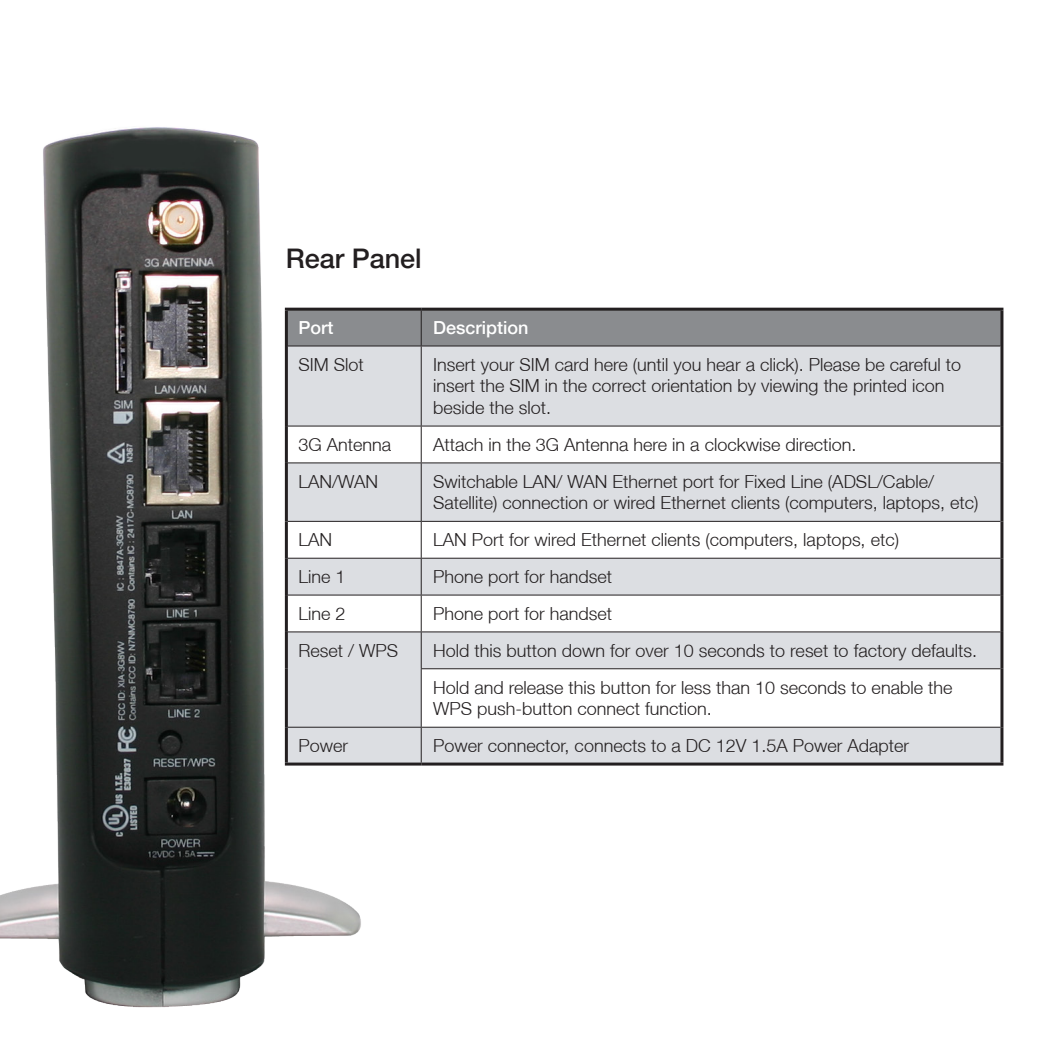
<style>
.page{position:relative;width:1063px;height:1063px;background:#fff}
.page>*{position:absolute;margin:0;border:0;box-sizing:border-box;transform-origin:0 0}
.t1{font:500 27px "Helvetica Neue LT";color:#231f20}
.Table_03_Text{font:300 18px/21.6px "Helvetica Neue LT";color:#231f20}
.Table_01_Heading{font:500 18px "Helvetica Neue LT";color:#fff}
</style>
<div class="page">
<img style="left:0;top:127px;width:374px;height:881px">
<div style="left:288px;top:311px;width:712px;height:34px;background:#8a8c8f"></div>
<svg style="left:288px;top:347px;width:712px;height:416px;fill:#dcdee2"></svg>
<hr style="left:421px;top:346px;width:1px;height:80px;background:#231f20">
<hr style="left:288px;top:426px;width:133px;height:1px;background:#231f20">
<hr style="left:421px;top:426px;width:579px;height:1px;background:#231f20">
<hr style="left:421px;top:426px;width:1px;height:37px;background:#231f20">
<hr style="left:288px;top:462px;width:133px;height:1px;background:#231f20">
<hr style="left:421px;top:462px;width:579px;height:1px;background:#231f20">
<hr style="left:421px;top:463px;width:1px;height:58px;background:#231f20">
<hr style="left:288px;top:521px;width:133px;height:1px;background:#231f20">
<hr style="left:421px;top:521px;width:579px;height:1px;background:#231f20">
<hr style="left:421px;top:522px;width:1px;height:36px;background:#231f20">
<hr style="left:288px;top:558px;width:133px;height:1px;background:#231f20">
<hr style="left:421px;top:558px;width:579px;height:1px;background:#231f20">
<hr style="left:421px;top:559px;width:1px;height:36px;background:#231f20">
<hr style="left:288px;top:595px;width:133px;height:1px;background:#231f20">
<hr style="left:421px;top:595px;width:579px;height:1px;background:#231f20">
<hr style="left:421px;top:595px;width:1px;height:37px;background:#231f20">
<hr style="left:288px;top:631px;width:133px;height:1px;background:#231f20">
<hr style="left:421px;top:631px;width:579px;height:1px;background:#231f20">
<hr style="left:421px;top:632px;width:1px;height:36px;background:#231f20">
<hr style="left:421px;top:668px;width:579px;height:1px;background:#231f20">
<hr style="left:421px;top:669px;width:1px;height:58px;background:#231f20">
<hr style="left:288px;top:727px;width:133px;height:1px;background:#231f20">
<hr style="left:421px;top:727px;width:579px;height:1px;background:#231f20">
<hr style="left:421px;top:728px;width:1px;height:35px;background:#231f20">
<hr style="left:288px;top:345px;width:133px;height:2px;background:#231f20">
<hr style="left:421px;top:345px;width:579px;height:2px;background:#231f20">
<hr style="left:285px;top:308px;width:136px;height:3px;background:#231f20">
<hr style="left:285px;top:311px;width:3px;height:35px;background:#231f20">
<hr style="left:421px;top:308px;width:582px;height:3px;background:#231f20">
<hr style="left:1000px;top:311px;width:3px;height:35px;background:#231f20">
<hr style="left:285px;top:346px;width:3px;height:80px;background:#231f20">
<hr style="left:1000px;top:346px;width:3px;height:80px;background:#231f20">
<hr style="left:285px;top:426px;width:3px;height:37px;background:#231f20">
<hr style="left:1000px;top:426px;width:3px;height:37px;background:#231f20">
<hr style="left:285px;top:463px;width:3px;height:58px;background:#231f20">
<hr style="left:1000px;top:463px;width:3px;height:58px;background:#231f20">
<hr style="left:285px;top:521px;width:3px;height:37px;background:#231f20">
<hr style="left:1000px;top:521px;width:3px;height:37px;background:#231f20">
<hr style="left:285px;top:558px;width:3px;height:37px;background:#231f20">
<hr style="left:1000px;top:558px;width:3px;height:37px;background:#231f20">
<hr style="left:285px;top:595px;width:3px;height:37px;background:#231f20">
<hr style="left:1000px;top:595px;width:3px;height:37px;background:#231f20">
<hr style="left:285px;top:632px;width:3px;height:37px;background:#231f20">
<hr style="left:285px;top:669px;width:3px;height:58px;background:#231f20">
<hr style="left:1000px;top:632px;width:3px;height:37px;background:#231f20">
<hr style="left:1000px;top:669px;width:3px;height:58px;background:#231f20">
<hr style="left:285px;top:727px;width:3px;height:36px;background:#231f20">
<hr style="left:1000px;top:727px;width:3px;height:36px;background:#231f20">
<hr style="left:285px;top:763px;width:136px;height:3px;background:#231f20">
<hr style="left:421px;top:763px;width:582px;height:3px;background:#231f20">
<hr style="left:421px;top:311px;width:1px;height:35px;background:#231f20">
<p class="t1" style="left:286px;top:242px;width:138px">Rear Panel</p>
<p class="Table_01_Heading" style="left:298px;top:317px;width:37px">Port</p>
<p class="Table_01_Heading" style="left:433px;top:317px;width:97px">Description</p>
<p class="Table_03_Text" style="left:298px;top:353px;width:67px">SIM Slot</p>
<p class="Table_03_Text" style="left:433px;top:353px;width:529px">Insert your SIM card here (until you hear a click). Please be careful to insert the SIM in the correct orientation by viewing the printed icon beside the slot.</p>
<p class="Table_03_Text" style="left:298px;top:433px;width:94px">3G Antenna</p>
<p class="Table_03_Text" style="left:433px;top:433px;width:425px">Attach in the 3G Antenna here in a clockwise direction.</p>
<p class="Table_03_Text" style="left:298px;top:470px;width:81px">LAN/WAN</p>
<p class="Table_03_Text" style="left:433px;top:470px;width:547px">Switchable LAN/ WAN Ethernet port for Fixed Line (ADSL/Cable/<br>Satellite) connection or wired Ethernet clients (computers, laptops, etc)</p>
<p class="Table_03_Text" style="left:298px;top:529px;width:35px">LAN</p>
<p class="Table_03_Text" style="left:433px;top:529px;width:467px">LAN Port for wired Ethernet clients (computers, laptops, etc)</p>
<p class="Table_03_Text" style="left:298px;top:565px;width:49px">Line 1</p>
<p class="Table_03_Text" style="left:433px;top:565px;width:181px">Phone port for handset</p>
<p class="Table_03_Text" style="left:298px;top:602px;width:49px">Line 2</p>
<p class="Table_03_Text" style="left:433px;top:602px;width:181px">Phone port for handset</p>
<p class="Table_03_Text" style="left:298px;top:639px;width:101px">Reset / WPS</p>
<p class="Table_03_Text" style="left:433px;top:639px;width:545px">Hold this button down for over 10 seconds to reset to factory defaults.</p>
<p class="Table_03_Text" style="left:433px;top:676px;width:521px">Hold and release this button for less than 10 seconds to enable the<br>WPS push-button connect function.</p>
<p class="Table_03_Text" style="left:298px;top:734px;width:51px">Power</p>
<p class="Table_03_Text" style="left:433px;top:734px;width:477px">Power connector, connects to a DC 12V 1.5A Power Adapter</p>
</div>
